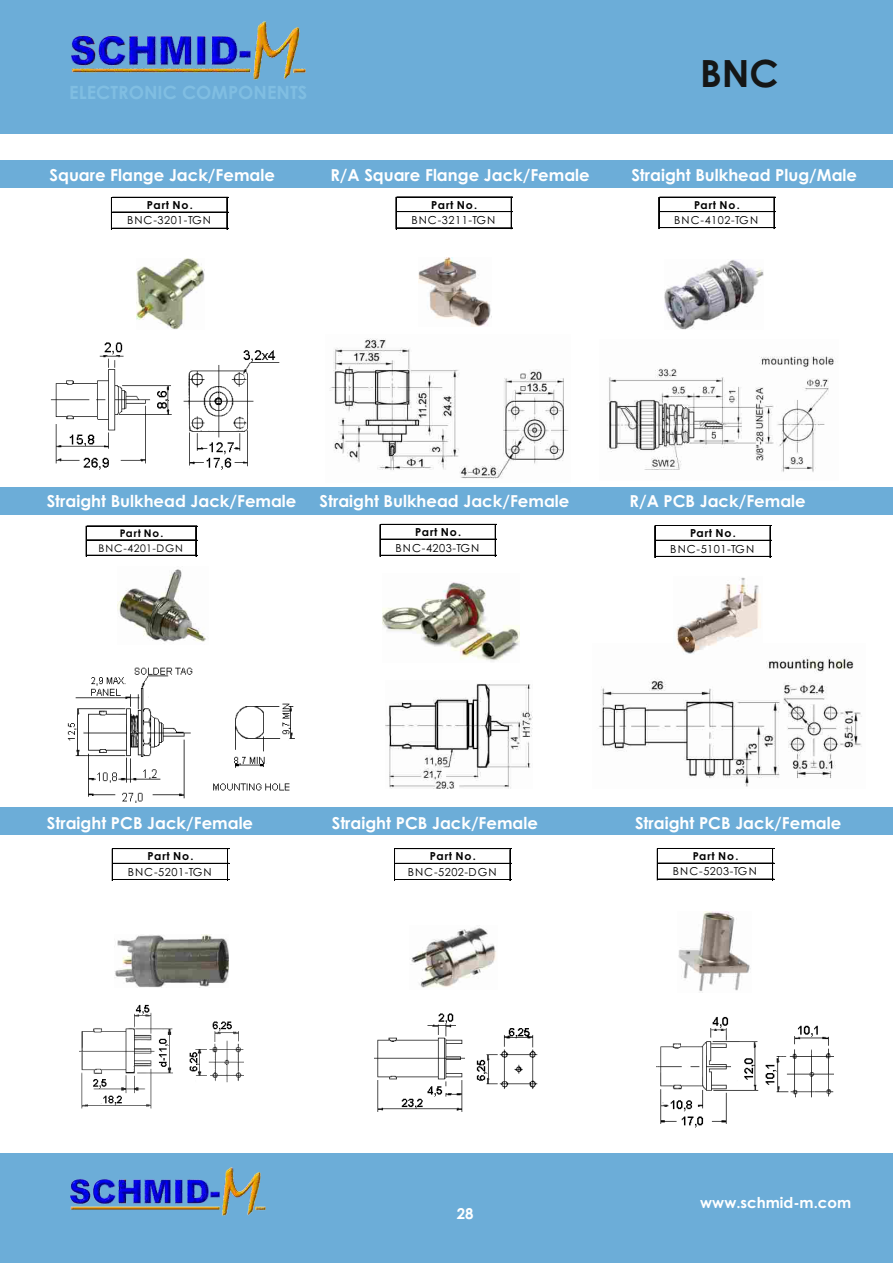
<style>
.page{position:relative;width:893px;height:1263px;background:#fff}
.page>*{position:absolute;margin:0;border:0;box-sizing:border-box;transform-origin:0 0}
.t1{font:700 37.5px "Century Gothic";color:#151616}
.t2{font:700 16.5px "Century Gothic";color:#fff}
.t3{font:700 15px "Century Gothic";color:#fff}
.t4{font:11.1px "Century Gothic";letter-spacing:.045em;color:#000}
.t5{font:700 11.1px "Century Gothic";letter-spacing:.065em;color:#000}
.t6{font:11.1px "Century Gothic";letter-spacing:.075em;color:#000}
.t7{font:10.95px "Century Gothic";letter-spacing:.05em;color:#000}
.t8{font:700 10.95px "Century Gothic";letter-spacing:.075em;color:#000}
.t9{font:10.5px "Century Gothic";letter-spacing:.075em;color:#000}
.t10{font:700 10.5px "Century Gothic";letter-spacing:.065em;color:#000}
</style>
<div class="page">
<div style="left:0;top:0;width:893px;height:133px;background:#6cadd8"></div>
<div style="left:0;top:160px;width:893px;height:28px;background:#6cadd8"></div>
<div style="left:0;top:487px;width:893px;height:28px;background:#6cadd8"></div>
<div style="left:0;top:807px;width:893px;height:28px;background:#6cadd8"></div>
<div style="left:0;top:1153px;width:893px;height:110px;background:#6cadd8"></div>
<img style="left:71px;top:1167px;width:194px;height:49px">
<hr style="left:111px;top:197px;width:1px;height:33px;background:#000">
<hr style="left:226px;top:198px;width:1px;height:32px;background:#000">
<hr style="left:227px;top:198px;width:1px;height:32px;background:#000">
<hr style="left:112px;top:197px;width:116px;height:1px;background:#000">
<hr style="left:112px;top:212px;width:116px;height:1px;background:#000">
<hr style="left:112px;top:228px;width:116px;height:1px;background:#000">
<img style="left:329px;top:338px;width:240px;height:141px">
<hr style="left:396px;top:197px;width:1px;height:32px;background:#000">
<hr style="left:511px;top:198px;width:1px;height:31px;background:#000">
<hr style="left:397px;top:197px;width:116px;height:1px;background:#000">
<hr style="left:397px;top:211px;width:116px;height:1px;background:#000">
<hr style="left:397px;top:212px;width:116px;height:1px;background:#000">
<hr style="left:397px;top:227px;width:116px;height:1px;background:#000">
<hr style="left:397px;top:228px;width:116px;height:1px;background:#000">
<img style="left:137px;top:259px;width:68px;height:70px">
<img style="left:418px;top:258px;width:73px;height:69px">
<img style="left:665px;top:260px;width:98px;height:69px">
<img style="left:607px;top:356px;width:229px;height:116px">
<hr style="left:658px;top:197px;width:1px;height:32px;background:#000">
<hr style="left:659px;top:197px;width:1px;height:32px;background:#000">
<hr style="left:774px;top:198px;width:1px;height:31px;background:#000">
<hr style="left:659px;top:197px;width:116px;height:1px;background:#000">
<hr style="left:659px;top:211px;width:116px;height:1px;background:#000">
<hr style="left:659px;top:212px;width:116px;height:1px;background:#000">
<hr style="left:659px;top:227px;width:116px;height:1px;background:#000">
<hr style="left:659px;top:228px;width:116px;height:1px;background:#000">
<hr style="left:86px;top:526px;width:1px;height:30px;background:#000">
<hr style="left:195px;top:526px;width:1px;height:30px;background:#000">
<hr style="left:196px;top:526px;width:1px;height:30px;background:#000">
<hr style="left:87px;top:525px;width:110px;height:1px;background:#000">
<hr style="left:87px;top:526px;width:110px;height:1px;background:#000">
<hr style="left:87px;top:539px;width:110px;height:1px;background:#000">
<hr style="left:87px;top:540px;width:110px;height:1px;background:#000">
<hr style="left:87px;top:555px;width:110px;height:1px;background:#000">
<img style="left:117px;top:569px;width:89px;height:73px">
<hr style="left:380px;top:524px;width:1px;height:33px;background:#000">
<hr style="left:495px;top:525px;width:1px;height:32px;background:#000">
<hr style="left:381px;top:524px;width:116px;height:1px;background:#000">
<hr style="left:381px;top:539px;width:116px;height:1px;background:#000">
<hr style="left:381px;top:555px;width:116px;height:1px;background:#000">
<img style="left:598px;top:656px;width:264px;height:131px">
<hr style="left:654px;top:525px;width:1px;height:33px;background:#000">
<hr style="left:655px;top:525px;width:1px;height:33px;background:#000">
<hr style="left:770px;top:526px;width:1px;height:32px;background:#000">
<hr style="left:655px;top:525px;width:116px;height:1px;background:#000">
<hr style="left:655px;top:540px;width:116px;height:1px;background:#000">
<hr style="left:655px;top:556px;width:116px;height:1px;background:#000">
<img style="left:382px;top:582px;width:138px;height:80px">
<img style="left:676px;top:577px;width:85px;height:77px">
<hr style="left:112px;top:848px;width:1px;height:33px;background:#000">
<hr style="left:227px;top:849px;width:1px;height:32px;background:#000">
<hr style="left:113px;top:848px;width:116px;height:1px;background:#000">
<hr style="left:113px;top:863px;width:116px;height:1px;background:#000">
<hr style="left:113px;top:879px;width:116px;height:1px;background:#000">
<img style="left:114px;top:935px;width:114px;height:52px">
<hr style="left:394px;top:849px;width:1px;height:32px;background:#000">
<hr style="left:395px;top:849px;width:1px;height:32px;background:#000">
<hr style="left:510px;top:849px;width:1px;height:32px;background:#000">
<hr style="left:395px;top:848px;width:116px;height:1px;background:#000">
<hr style="left:395px;top:849px;width:116px;height:1px;background:#000">
<hr style="left:395px;top:863px;width:116px;height:1px;background:#000">
<hr style="left:395px;top:879px;width:116px;height:1px;background:#000">
<hr style="left:657px;top:848px;width:1px;height:32px;background:#000">
<hr style="left:772px;top:849px;width:1px;height:31px;background:#000">
<hr style="left:658px;top:848px;width:116px;height:1px;background:#000">
<hr style="left:658px;top:863px;width:116px;height:1px;background:#000">
<hr style="left:658px;top:879px;width:116px;height:1px;background:#000">
<img style="left:411px;top:927px;width:85px;height:61px">
<img style="left:678px;top:912px;width:73px;height:79px">
<img style="left:386px;top:684px;width:146px;height:104px">
<img style="left:50px;top:342px;width:230px;height:128px">
<img style="left:375px;top:1013px;width:162px;height:99px">
<img style="left:79px;top:1004px;width:164px;height:105px">
<img style="left:656px;top:1016px;width:177px;height:112px">
<img style="left:67px;top:667px;width:228px;height:135px">
<h1 class="t1" style="left:700px;top:59px;width:83px">SMA</h1>
<h1 class="t1" style="left:700px;top:59px;width:80px">BNC</h1>
<p class="t2" style="left:50px;top:169px;width:227px">Square Flange Jack/Female</p>
<p class="t2" style="left:330px;top:169px;width:261px">R/A Square Flange Jack/Female</p>
<p class="t2" style="left:631px;top:169px;width:227px">Straight Bulkhead Plug/Male</p>
<p class="t5" style="left:147px;top:201px;width:47px">Part No.</p>
<p class="t4" style="left:127px;top:216px;width:85px">BNC-3201-TGN</p>
<p class="t5" style="left:431px;top:200px;width:47px">Part No.</p>
<p class="t4" style="left:411px;top:216px;width:85px">BNC-3211-TGN</p>
<p class="t8" style="left:694px;top:200px;width:47px">Part No.</p>
<p class="t7" style="left:674px;top:216px;width:85px">BNC-4102-TGN</p>
<p class="t2" style="left:47px;top:495px;width:251px">Straight Bulkhead Jack/Female</p>
<p class="t2" style="left:320px;top:495px;width:251px">Straight Bulkhead Jack/Female</p>
<p class="t2" style="left:629px;top:495px;width:178px">R/A PCB Jack/Female</p>
<p class="t3" style="left:79px;top:496px;width:204px">PCB Mount Plug Receptacle</p>
<p class="t10" style="left:120px;top:529px;width:45px">Part No.</p>
<p class="t9" style="left:99px;top:544px;width:86px">BNC-4201-DGN</p>
<p class="t5" style="left:415px;top:528px;width:47px">Part No.</p>
<p class="t4" style="left:395px;top:543px;width:85px">BNC-4203-TGN</p>
<p class="t5" style="left:690px;top:529px;width:47px">Part No.</p>
<p class="t4" style="left:670px;top:544px;width:85px">BNC-5101-TGN</p>
<p class="t2" style="left:47px;top:817px;width:208px">Straight PCB Jack/Female</p>
<p class="t2" style="left:332px;top:817px;width:208px">Straight PCB Jack/Female</p>
<p class="t2" style="left:635px;top:817px;width:208px">Straight PCB Jack/Female</p>
<p class="t5" style="left:148px;top:852px;width:47px">Part No.</p>
<p class="t4" style="left:128px;top:867px;width:85px">BNC-5201-TGN</p>
<p class="t5" style="left:430px;top:852px;width:47px">Part No.</p>
<p class="t6" style="left:408px;top:867px;width:90px">BNC-5202-DGN</p>
<p class="t3" style="left:457px;top:1208px;width:18px">28</p>
<p class="t8" style="left:693px;top:852px;width:47px">Part No.</p>
<p class="t7" style="left:673px;top:867px;width:85px">BNC-5203-TGN</p>
<p class="t3" style="left:700px;top:1197px;width:152px">www.schmid-m.com</p>
</div>
